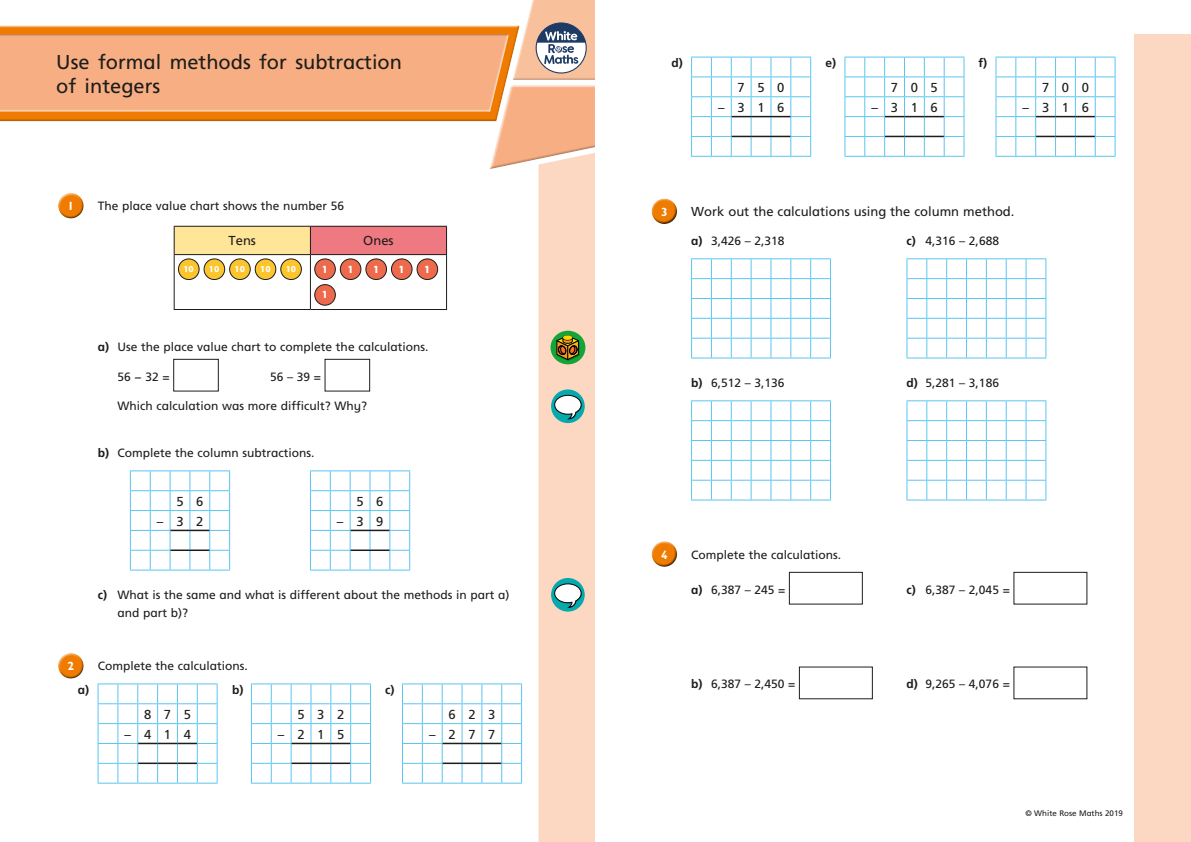
<style>
.page{position:relative;width:1191px;height:842px;background:#fff}
.page>*{position:absolute;margin:0;border:0;box-sizing:border-box;transform-origin:0 0}
.t1{font:20px/24px "Frutiger Inf";color:#1d1d1b}
.t2{font:13px/19.8px "Frutiger Inf";color:#1d1d1b;text-align:right}
.t3{font:12px/18px "Frutiger Inf";color:#1d1d1b}
.t4{font:700 12px "Frutiger Inf";color:#1d1d1b}
.t5{font:700 12px "Gill Infant";color:#fff}
.t6{font:700 10.1px "Futura BT";color:#fff}
.t7{font:700 8.4px "Futura BT";color:#fff}
.t8{font:8px "Frutiger Inf";color:#1d1d1b}
.s1{font-weight:700}
</style>
<div class="page">
<div style="left:538px;top:169px;width:57px;height:673px;background:#fcd8c2"></div>
<svg style="left:0;top:0;width:595px;height:169px"></svg>
<div style="left:58px;top:192px;width:26px;height:21px;background:#fff;opacity:.75"></div>
<div style="left:58px;top:197px;width:27px;height:22px;background:#1d1d1b;opacity:.75"></div>
<div style="left:174px;top:226px;width:136px;height:29px;background:#ffe597"></div>
<div style="left:310px;top:226px;width:136px;height:29px;background:#ef7980"></div>
<hr style="left:174px;top:255px;width:1px;height:54px;background:#1d1d1b">
<hr style="left:310px;top:255px;width:1px;height:54px;background:#1d1d1b">
<hr style="left:446px;top:255px;width:1px;height:54px;background:#1d1d1b">
<hr style="left:174px;top:309px;width:136px;height:1px;background:#1d1d1b">
<hr style="left:310px;top:309px;width:137px;height:1px;background:#1d1d1b">
<hr style="left:174px;top:226px;width:136px;height:1px;background:#1d1d1b">
<svg style="left:174px;top:227px;width:1px;height:27px"></svg>
<hr style="left:310px;top:226px;width:137px;height:1px;background:#1d1d1b">
<svg style="left:310px;top:227px;width:1px;height:27px"></svg>
<svg style="left:446px;top:227px;width:1px;height:27px"></svg>
<hr style="left:174px;top:254px;width:136px;height:1px;background:#1d1d1b">
<hr style="left:310px;top:254px;width:137px;height:1px;background:#1d1d1b">
<div style="left:178px;top:259px;width:21px;height:20px;background:#fcc52e;border-radius:50%"></div>
<div style="left:178px;top:259px;width:21px;height:21px;border:1px solid #1d1d1b;border-radius:50%"></div>
<div style="left:204px;top:259px;width:21px;height:20px;background:#fcc52e;border-radius:50%"></div>
<div style="left:204px;top:259px;width:21px;height:21px;border:1px solid #1d1d1b;border-radius:50%"></div>
<div style="left:230px;top:259px;width:20px;height:20px;background:#fcc52e;border-radius:50%"></div>
<div style="left:229px;top:259px;width:21px;height:21px;border:1px solid #1d1d1b;border-radius:50%"></div>
<div style="left:255px;top:259px;width:21px;height:20px;background:#fcc52e;border-radius:50%"></div>
<div style="left:255px;top:259px;width:21px;height:21px;border:1px solid #1d1d1b;border-radius:50%"></div>
<div style="left:281px;top:259px;width:20px;height:20px;background:#fcc52e;border-radius:50%"></div>
<div style="left:280px;top:259px;width:22px;height:21px;border:1px solid #1d1d1b;border-radius:50%"></div>
<div style="left:315px;top:259px;width:20px;height:20px;background:#ed6a4d;border-radius:50%"></div>
<div style="left:314px;top:259px;width:22px;height:21px;border:1px solid #1d1d1b;border-radius:50%"></div>
<div style="left:340px;top:259px;width:21px;height:20px;background:#ed6a4d;border-radius:50%"></div>
<div style="left:340px;top:259px;width:21px;height:21px;border:1px solid #1d1d1b;border-radius:50%"></div>
<div style="left:366px;top:259px;width:20px;height:20px;background:#ed6a4d;border-radius:50%"></div>
<div style="left:365px;top:259px;width:22px;height:21px;border:1px solid #1d1d1b;border-radius:50%"></div>
<div style="left:391px;top:259px;width:21px;height:20px;background:#ed6a4d;border-radius:50%"></div>
<div style="left:391px;top:259px;width:21px;height:21px;border:1px solid #1d1d1b;border-radius:50%"></div>
<div style="left:417px;top:259px;width:20px;height:20px;background:#ed6a4d;border-radius:50%"></div>
<div style="left:417px;top:259px;width:21px;height:21px;border:1px solid #1d1d1b;border-radius:50%"></div>
<div style="left:315px;top:285px;width:20px;height:20px;background:#ed6a4d;border-radius:50%"></div>
<div style="left:314px;top:284px;width:22px;height:21px;border:1px solid #1d1d1b;border-radius:50%"></div>
<div style="left:173px;top:359px;width:46px;height:32px;border:1px solid #1d1d1b"></div>
<div style="left:325px;top:359px;width:45px;height:32px;border:1px solid #1d1d1b"></div>
<svg style="left:130px;top:470px;width:100px;height:101px"></svg>
<svg style="left:310px;top:470px;width:100px;height:101px"></svg>
<div style="left:58px;top:652px;width:26px;height:21px;background:#fff;opacity:.75"></div>
<div style="left:58px;top:657px;width:27px;height:22px;background:#1d1d1b;opacity:.75"></div>
<svg style="left:98px;top:683px;width:120px;height:101px"></svg>
<hr style="left:177px;top:762px;width:20px;height:2px;background:#1d1d1b">
<svg style="left:251px;top:683px;width:120px;height:101px"></svg>
<svg style="left:402px;top:683px;width:120px;height:101px"></svg>
<svg style="left:691px;top:57px;width:120px;height:100px"></svg>
<svg style="left:844px;top:57px;width:120px;height:100px"></svg>
<svg style="left:995px;top:57px;width:120px;height:100px"></svg>
<div style="left:651px;top:198px;width:26px;height:21px;background:#fff;opacity:.75"></div>
<div style="left:651px;top:202px;width:27px;height:23px;background:#1d1d1b;opacity:.75"></div>
<svg style="left:691px;top:258px;width:140px;height:101px"></svg>
<svg style="left:906px;top:258px;width:140px;height:101px"></svg>
<svg style="left:691px;top:400px;width:140px;height:101px"></svg>
<svg style="left:906px;top:400px;width:140px;height:101px"></svg>
<div style="left:651px;top:541px;width:26px;height:20px;background:#fff;opacity:.75"></div>
<div style="left:651px;top:545px;width:27px;height:23px;background:#1d1d1b;opacity:.75"></div>
<div style="left:789px;top:572px;width:73px;height:32px;border:1px solid #1d1d1b"></div>
<div style="left:1013px;top:572px;width:74px;height:32px;border:1px solid #1d1d1b"></div>
<div style="left:1135px;top:34px;width:56px;height:808px;background:#fcd8c2"></div>
<svg style="left:551px;top:389px;width:34px;height:34px"></svg>
<svg style="left:554px;top:395px;width:28px;height:24px"></svg>
<svg style="left:551px;top:578px;width:34px;height:34px"></svg>
<svg style="left:554px;top:584px;width:28px;height:24px"></svg>
<div style="left:550px;top:331px;width:35px;height:33px;background:#14a538;border-radius:50%"></div>
<svg style="left:556px;top:335px;width:23px;height:26px"></svg>
<div style="left:558px;top:346px;width:8px;height:9px;border:1px solid #020304;border-radius:50%"></div>
<h1 class="t1" style="left:56px;top:50px;width:347px">Use formal methods for subtraction of integers</h1>
<p class="t5" style="left:68px;top:199px;width:8px">1</p>
<p class="t3" style="left:98px;top:197px;width:248px">The place value chart shows the number 56</p>
<p class="t2" style="left:228px;top:231px;width:29px">Tens</p>
<p class="t2" style="left:363px;top:231px;width:32px">Ones</p>
<p class="t7" style="left:183px;top:264px;width:12px">10</p>
<p class="t7" style="left:209px;top:264px;width:12px">10</p>
<p class="t7" style="left:234px;top:264px;width:12px">10</p>
<p class="t7" style="left:260px;top:264px;width:12px">10</p>
<p class="t7" style="left:286px;top:264px;width:12px">10</p>
<p class="t6" style="left:322px;top:263px;width:8px">1</p>
<p class="t6" style="left:347px;top:263px;width:8px">1</p>
<p class="t6" style="left:373px;top:263px;width:8px">1</p>
<p class="t6" style="left:398px;top:263px;width:8px">1</p>
<p class="t6" style="left:424px;top:263px;width:8px">1</p>
<p class="t6" style="left:322px;top:288px;width:8px">1</p>
<p class="t3" style="left:98px;top:338px;width:332px"><span class="s1">a)</span> Use the place value chart to complete the calculations.</p>
<p class="t3" style="left:118px;top:367px;width:54px">56 − 32 =</p>
<p class="t3" style="left:270px;top:367px;width:52px">56 – 39 =</p>
<p class="t3" style="left:118px;top:397px;width:251px">Which calculation was more difficult? Why?</p>
<p class="t3" style="left:98px;top:444px;width:218px"><span class="s1">b)</span> Complete the column subtractions.</p>
<p class="t2" style="left:157px;top:491px;width:48px">5 6 –32</p>
<p class="t2" style="left:337px;top:491px;width:48px">5 6 –39</p>
<p class="t3" style="left:117px;top:586px;width:393px;text-indent:-20px"><span class="s1">c)</span> What is the same and what is different about the methods in part a) and part b)?</p>
<p class="t5" style="left:68px;top:659px;width:8px">2</p>
<p class="t3" style="left:98px;top:657px;width:152px">Complete the calculations.</p>
<p class="t4" style="left:78px;top:683px;width:13px">a)</p>
<p class="t2" style="left:125px;top:704px;width:68px">875 –414</p>
<p class="t4" style="left:232px;top:683px;width:13px">b)</p>
<p class="t2" style="left:278px;top:704px;width:68px">532 –215</p>
<p class="t4" style="left:385px;top:683px;width:11px">c)</p>
<p class="t2" style="left:429px;top:704px;width:68px">623 –277</p>
<p class="t4" style="left:671px;top:56px;width:13px">d)</p>
<p class="t2" style="left:718px;top:77px;width:68px">750 –316</p>
<p class="t4" style="left:825px;top:56px;width:12px">e)</p>
<p class="t2" style="left:871px;top:77px;width:68px">705 –316</p>
<p class="t4" style="left:978px;top:56px;width:10px">f)</p>
<p class="t2" style="left:1022px;top:77px;width:68px">700 –316</p>
<p class="t5" style="left:661px;top:205px;width:8px">3</p>
<p class="t2" style="left:691px;top:201px;width:325px">Work out the calculations using the column method.</p>
<p class="t3" style="left:691px;top:232px;width:95px"><span class="s1">a)</span> 3,426 – 2,318</p>
<p class="t3" style="left:906px;top:232px;width:94px"><span class="s1">c)</span> 4,316 – 2,688</p>
<p class="t3" style="left:691px;top:374px;width:95px"><span class="s1">b)</span> 6,512 – 3,136</p>
<p class="t3" style="left:906px;top:374px;width:94px"><span class="s1">d)</span> 5,281 – 3,186</p>
<p class="t5" style="left:661px;top:547px;width:8px">4</p>
<p class="t3" style="left:691px;top:545px;width:152px">Complete the calculations.</p>
<p class="t3" style="left:691px;top:580px;width:96px"><span class="s1">a)</span> 6,387 – 245 =</p>
<p class="t3" style="left:906px;top:580px;width:105px"><span class="s1">c)</span> 6,387 – 2,045 =</p>
<p class="t3" style="left:691px;top:675px;width:106px"><span class="s1">b)</span> 6,387 – 2,450 =</p>
<p class="t3" style="left:906px;top:675px;width:105px"><span class="s1">d)</span> 9,265 – 4,076 =</p>
<p class="t8" style="left:1025px;top:809px;width:99px">© White Rose Maths 2019</p>
</div>
